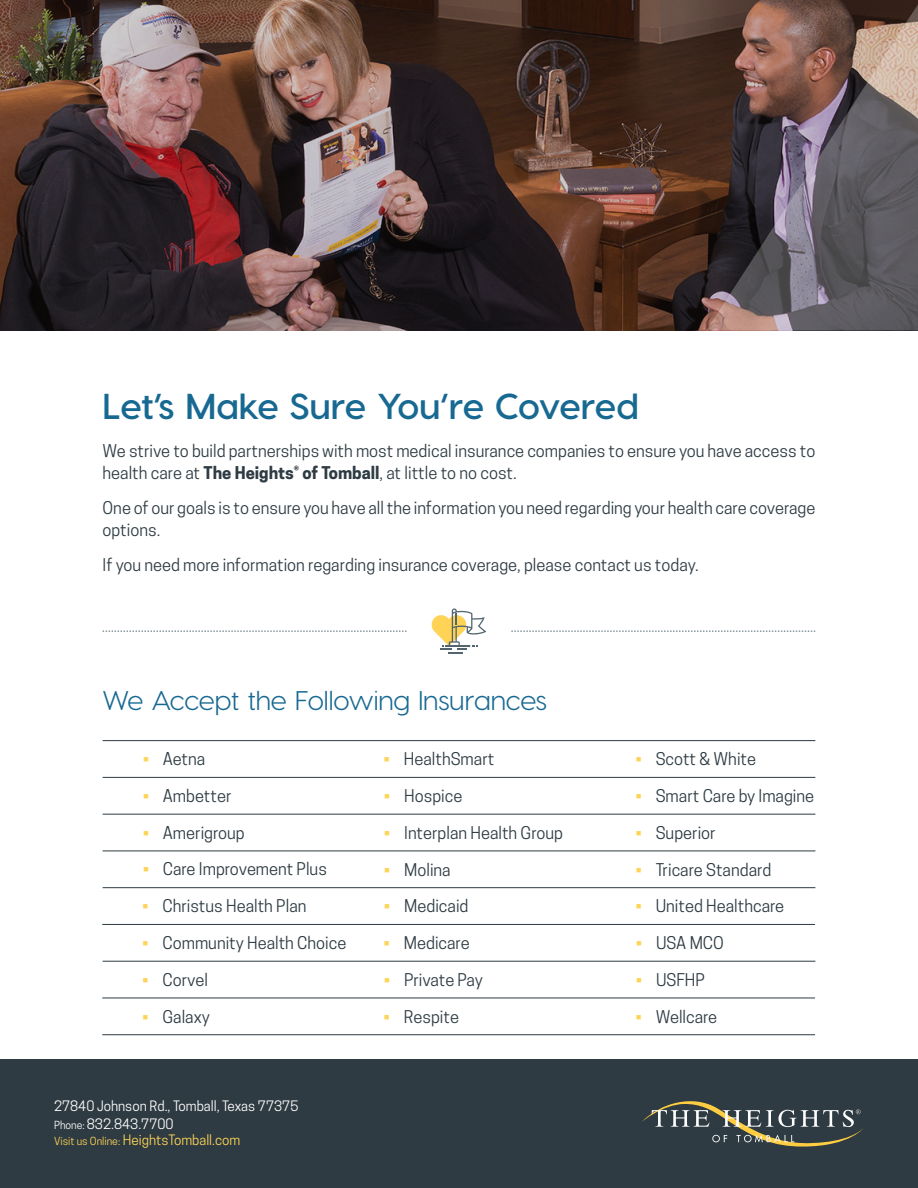
<style>
.page{position:relative;width:918px;height:1188px;background:#fff}
.page>*{position:absolute;margin:0;border:0;box-sizing:border-box;transform-origin:0 0}
.t1{font:600 36px "Visby CF";letter-spacing:-.02em;color:#186992}
.t2{font:27px "Visby CF";color:#186992}
.t3{font:16.5px/22.5px "Cooper Hewitt";color:#2e3b42}
.t4{font:13.5px "Cooper Hewitt";color:#fff}
.t5{font:13.5px "Cooper Hewitt";color:#fed356}
.s1{font-weight:700}
.s2{color:#fed356}
.s3{font-size:10.5px}
</style>
<div class="page">
<img style="left:0;top:0;width:918px;height:330px">
<hr style="left:103px;top:740px;width:712px;height:1px;background:#2e3b42">
<hr style="left:103px;top:777px;width:712px;height:1px;background:#2e3b42">
<hr style="left:103px;top:814px;width:712px;height:1px;background:#2e3b42">
<hr style="left:103px;top:851px;width:712px;height:1px;background:#2e3b42">
<hr style="left:103px;top:887px;width:712px;height:1px;background:#2e3b42">
<hr style="left:102px;top:924px;width:713px;height:1px;background:#2e3b42">
<hr style="left:103px;top:961px;width:712px;height:1px;background:#2e3b42">
<hr style="left:102px;top:998px;width:713px;height:1px;background:#2e3b42">
<hr style="left:102px;top:1034px;width:713px;height:1px;background:#2e3b42">
<div style="left:0;top:1060px;width:918px;height:128px;background:#2e3b42"></div>
<svg style="left:642px;top:1101px;width:223px;height:46px"></svg>
<img style="left:706px;top:4px;width:212px;height:326px">
<svg style="left:103px;top:631px;width:304px;height:1px"></svg>
<svg style="left:511px;top:631px;width:304px;height:1px"></svg>
<svg style="left:432px;top:608px;width:54px;height:46px"></svg>
<p class="t1" style="left:103px;top:384px;width:538px">Let’s Make Sure You’re Covered</p>
<p class="t3" style="left:103px;top:439px;width:714px">We strive to build partnerships with most medical insurance companies to ensure you have access to health care at <span class="s1">The Heights® of Tomball</span>, at little to no cost.</p>
<p class="t3" style="left:103px;top:496px;width:714px">One of our goals is to ensure you have all the information you need regarding your health care coverage options.</p>
<p class="t3" style="left:103px;top:553px;width:598px">If you need more information regarding insurance coverage, please contact us today.</p>
<p class="t2" style="left:103px;top:684px;width:446px">We Accept the Following Insurances</p>
<p class="t3" style="left:384px;top:748px;width:112px"><span class="s2">•</span> HealthSmart</p>
<p class="t3" style="left:635px;top:748px;width:122px"><span class="s2">•</span> Scott &amp; White</p>
<p class="t3" style="left:143px;top:748px;width:64px"><span class="s2">•</span> Aetna</p>
<p class="t3" style="left:143px;top:785px;width:90px"><span class="s2">•</span> Ambetter</p>
<p class="t3" style="left:384px;top:785px;width:80px"><span class="s2">•</span> Hospice</p>
<p class="t3" style="left:635px;top:785px;width:180px"><span class="s2">•</span> Smart Care by Imagine</p>
<p class="t3" style="left:143px;top:821px;width:104px"><span class="s2">•</span> Amerigroup</p>
<p class="t3" style="left:384px;top:821px;width:180px"><span class="s2">•</span> Interplan Health Group</p>
<p class="t3" style="left:635px;top:821px;width:82px"><span class="s2">•</span> Superior</p>
<p class="t3" style="left:635px;top:858px;width:138px"><span class="s2">•</span> Tricare Standard</p>
<p class="t3" style="left:635px;top:895px;width:150px"><span class="s2">•</span> United Healthcare</p>
<p class="t3" style="left:636px;top:932px;width:90px"><span class="s2">•</span> USA MCO</p>
<p class="t3" style="left:143px;top:858px;width:186px"><span class="s2">•</span> Care Improvement Plus</p>
<p class="t3" style="left:384px;top:858px;width:68px"><span class="s2">•</span> Molina</p>
<p class="t3" style="left:142px;top:895px;width:166px"><span class="s2">•</span> Christus Health Plan</p>
<p class="t3" style="left:384px;top:895px;width:86px"><span class="s2">•</span> Medicaid</p>
<p class="t3" style="left:384px;top:932px;width:88px"><span class="s2">•</span> Medicare</p>
<p class="t3" style="left:384px;top:969px;width:100px"><span class="s2">•</span> Private Pay</p>
<p class="t3" style="left:384px;top:1005px;width:77px"><span class="s2">•</span> Respite</p>
<p class="t3" style="left:142px;top:932px;width:206px"><span class="s2">•</span> Community Health Choice</p>
<p class="t3" style="left:142px;top:969px;width:67px"><span class="s2">•</span> Corvel</p>
<p class="t3" style="left:142px;top:1005px;width:69px"><span class="s2">•</span> Galaxy</p>
<p class="t3" style="left:636px;top:968px;width:71px"><span class="s2">•</span> USFHP</p>
<p class="t3" style="left:635px;top:1005px;width:83px"><span class="s2">•</span> Wellcare</p>
<p class="t4" style="left:54px;top:1098px;width:246px">27840 Johnson Rd., Tomball, Texas 77375</p>
<p class="t4" style="left:54px;top:1116px;width:121px"><span class="s3">Phone:</span> 832.843.7700</p>
<p class="t5" style="left:54px;top:1132px;width:188px"><span class="s3">Visit us Online:</span> HeightsTomball.com</p>
</div>
